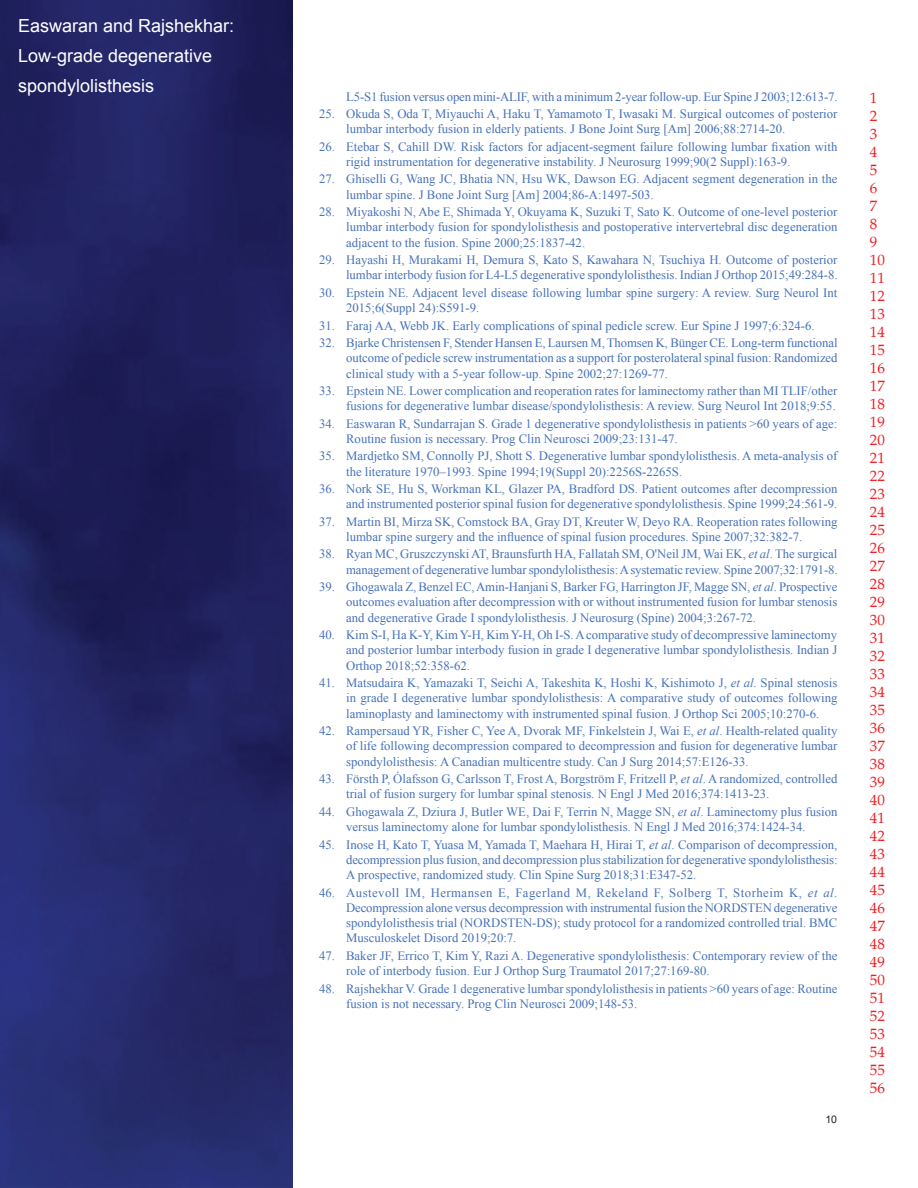
<style>
.page{position:relative;width:918px;height:1188px;background:#fff}
.page>*{position:absolute;margin:0;border:0;box-sizing:border-box;transform-origin:0 0}
.t1{font:18px/30px "Arial";color:#fff}
.t2{font:15px/18px "Palatino";color:#ee1d23}
.REF{font:12.75px/15.3px "Times New Roman";color:#4772b9}
.t3{font:10.5px "Arial";color:#231f20}
.s1{font-style:italic}
</style>
<div class="page">
<img style="left:0;top:0;width:292px;height:1188px">
<h1 class="t1" style="left:18px;top:11px;width:218px">Easwaran and Rajshekhar:<br>Low-grade degenerative spondylolisthesis</h1>
<p class="REF" style="left:346px;top:88px;width:493px">L5-S1 fusion versus open mini-ALIF, with a minimum 2-year follow-up. Eur Spine J 2003;12:613-7.</p>
<p class="REF" style="left:346px;top:106px;width:493px;text-indent:-27px">25. Okuda S, Oda T, Miyauchi A, Haku T, Yamamoto T, Iwasaki M. Surgical outcomes of posterior lumbar interbody fusion in elderly patients. J Bone Joint Surg [Am] 2006;88:2714-20.</p>
<p class="REF" style="left:346px;top:138px;width:493px;text-indent:-27px">26. Etebar S, Cahill DW. Risk factors for adjacent-segment failure following lumbar fixation with rigid instrumentation for degenerative instability. J Neurosurg 1999;90(2 Suppl):163-9.</p>
<p class="REF" style="left:346px;top:171px;width:493px;text-indent:-27px">27. Ghiselli G, Wang JC, Bhatia NN, Hsu WK, Dawson EG. Adjacent segment degeneration in the lumbar spine. J Bone Joint Surg [Am] 2004;86-A:1497-503.</p>
<p class="REF" style="left:346px;top:204px;width:493px;text-align:justify;text-indent:-27px">28. Miyakoshi N, Abe E, Shimada Y, Okuyama K, Suzuki T, Sato K. Outcome of one-level posterior lumbar interbody fusion for spondylolisthesis and postoperative intervertebral disc degeneration adjacent to the fusion. Spine 2000;25:1837-42.</p>
<p class="REF" style="left:319px;top:252px;width:520px;text-align:right">29. Hayashi H, Murakami H, Demura S, Kato S, Kawahara N, Tsuchiya H. Outcome of posterior lumbar interbody fusion for L4-L5 degenerative spondylolisthesis. Indian J Orthop 2015;49:284-8.</p>
<p class="REF" style="left:346px;top:285px;width:493px;text-indent:-27px">30. Epstein NE. Adjacent level disease following lumbar spine surgery: A review. Surg Neurol Int<br>2015;6(Suppl 24):S591-9.</p>
<p class="REF" style="left:319px;top:317px;width:497px">31. Faraj AA, Webb JK. Early complications of spinal pedicle screw. Eur Spine J 1997;6:324-6.</p>
<p class="REF" style="left:346px;top:335px;width:493px;text-align:justify;text-indent:-27px">32. Bjarke Christensen F, Stender Hansen E, Laursen M, Thomsen K, Bünger CE. Long-term functional outcome of pedicle screw instrumentation as a support for posterolateral spinal fusion: Randomized clinical study with a 5-year follow-up. Spine 2002;27:1269-77.</p>
<p class="REF" style="left:319px;top:383px;width:520px;text-align:right">33. Epstein NE. Lower complication and reoperation rates for laminectomy rather than MI TLIF/other fusions for degenerative lumbar disease/spondylolisthesis: A review. Surg Neurol Int 2018;9:55.</p>
<p class="REF" style="left:346px;top:415px;width:493px;text-indent:-27px">34. Easwaran R, Sundarrajan S. Grade 1 degenerative spondylolisthesis in patients &gt;60 years of age:<br>Routine fusion is necessary. Prog Clin Neurosci 2009;23:131-47.</p>
<p class="REF" style="left:346px;top:448px;width:493px;text-indent:-27px">35. Mardjetko SM, Connolly PJ, Shott S. Degenerative lumbar spondylolisthesis. A meta-analysis of the literature 1970–1993. Spine 1994;19(Suppl 20):2256S-2265S.</p>
<p class="REF" style="left:319px;top:481px;width:520px;text-align:right">36. Nork SE, Hu S, Workman KL, Glazer PA, Bradford DS. Patient outcomes after decompression and instrumented posterior spinal fusion for degenerative spondylolisthesis. Spine 1999;24:561-9.</p>
<p class="REF" style="left:346px;top:513px;width:493px;text-indent:-27px">37. Martin BI, Mirza SK, Comstock BA, Gray DT, Kreuter W, Deyo RA. Reoperation rates following lumbar spine surgery and the influence of spinal fusion procedures. Spine 2007;32:382-7.</p>
<p class="REF" style="left:319px;top:546px;width:520px;text-align:right">38. Ryan MC, Gruszczynski AT, Braunsfurth HA, Fallatah SM, O'Neil JM, Wai EK, <span class="s1">et al</span>. The surgical management of degenerative lumbar spondylolisthesis: A systematic review. Spine 2007;32:1791-8.</p>
<p class="REF" style="left:346px;top:579px;width:493px;text-align:justify;text-indent:-27px">39. Ghogawala Z, Benzel EC, Amin-Hanjani S, Barker FG, Harrington JF, Magge SN, <span class="s1">et al</span>. Prospective outcomes evaluation after decompression with or without instrumented fusion for lumbar stenosis and degenerative Grade I spondylolisthesis. J Neurosurg (Spine) 2004;3:267-72.</p>
<p class="REF" style="left:346px;top:627px;width:493px;text-align:justify;text-indent:-27px">40. Kim S-I, Ha K-Y, Kim Y-H, Kim Y-H, Oh I-S. A comparative study of decompressive laminectomy and posterior lumbar interbody fusion in grade I degenerative lumbar spondylolisthesis. Indian J Orthop 2018;52:358-62.</p>
<p class="REF" style="left:346px;top:675px;width:493px;text-align:justify;text-indent:-27px">41. Matsudaira K, Yamazaki T, Seichi A, Takeshita K, Hoshi K, Kishimoto J, <span class="s1">et al</span>. Spinal stenosis in grade I degenerative lumbar spondylolisthesis: A comparative study of outcomes following laminoplasty and laminectomy with instrumented spinal fusion. J Orthop Sci 2005;10:270-6.</p>
<p class="REF" style="left:346px;top:723px;width:493px;text-align:justify;text-indent:-27px">42. Rampersaud YR, Fisher C, Yee A, Dvorak MF, Finkelstein J, Wai E, <span class="s1">et al</span>. Health-related quality of life following decompression compared to decompression and fusion for degenerative lumbar spondylolisthesis: A Canadian multicentre study. Can J Surg 2014;57:E126-33.</p>
<p class="REF" style="left:346px;top:771px;width:493px;text-indent:-27px">43. Försth P, Ólafsson G, Carlsson T, Frost A, Borgström F, Fritzell P, <span class="s1">et al</span>. A randomized, controlled trial of fusion surgery for lumbar spinal stenosis. N Engl J Med 2016;374:1413-23.</p>
<p class="REF" style="left:319px;top:804px;width:520px;text-align:center">44. Ghogawala Z, Dziura J, Butler WE, Dai F, Terrin N, Magge SN, <span class="s1">et al</span>. Laminectomy plus fusion versus laminectomy alone for lumbar spondylolisthesis. N Engl J Med 2016;374:1424-34.</p>
<p class="REF" style="left:346px;top:836px;width:493px;text-align:justify;text-indent:-27px">45. Inose H, Kato T, Yuasa M, Yamada T, Maehara H, Hirai T, <span class="s1">et al</span>. Comparison of decompression, decompression plus fusion, and decompression plus stabilization for degenerative spondylolisthesis:<br>A prospective, randomized study. Clin Spine Surg 2018;31:E347-52.</p>
<p class="REF" style="left:346px;top:884px;width:493px;text-align:justify;text-indent:-27px">46. Austevoll IM, Hermansen E, Fagerland M, Rekeland F, Solberg T, Storheim K, <span class="s1">et al</span>.<br>Decompression alone versus decompression with instrumental fusion the NORDSTEN degenerative spondylolisthesis trial (NORDSTEN-DS); study protocol for a randomized controlled trial. BMC Musculoskelet Disord 2019;20:7.</p>
<p class="REF" style="left:346px;top:948px;width:493px;text-indent:-27px">47. Baker JF, Errico T, Kim Y, Razi A. Degenerative spondylolisthesis: Contemporary review of the role of interbody fusion. Eur J Orthop Surg Traumatol 2017;27:169-80.</p>
<p class="REF" style="left:346px;top:980px;width:493px;text-indent:-27px">48. Rajshekhar V. Grade 1 degenerative lumbar spondylolisthesis in patients &gt;60 years of age: Routine fusion is not necessary. Prog Clin Neurosci 2009;148-53.</p>
<p class="t3" style="left:825px;top:1112px;width:13px">10</p>
<p class="t2" style="left:870px;top:89px;width:16px">1<br>2<br>3<br>4<br>5<br>6<br>7<br>8<br>9<br>10<br>11<br>12<br>13<br>14<br>15<br>16<br>17<br>18<br>19<br>20<br>21<br>22<br>23<br>24<br>25<br>26<br>27<br>28<br>29<br>30<br>31<br>32<br>33<br>34<br>35<br>36<br>37<br>38<br>39<br>40<br>41<br>42<br>43<br>44<br>45<br>46<br>47<br>48<br>49<br>50<br>51<br>52<br>53<br>54<br>55<br>56</p>
</div>
